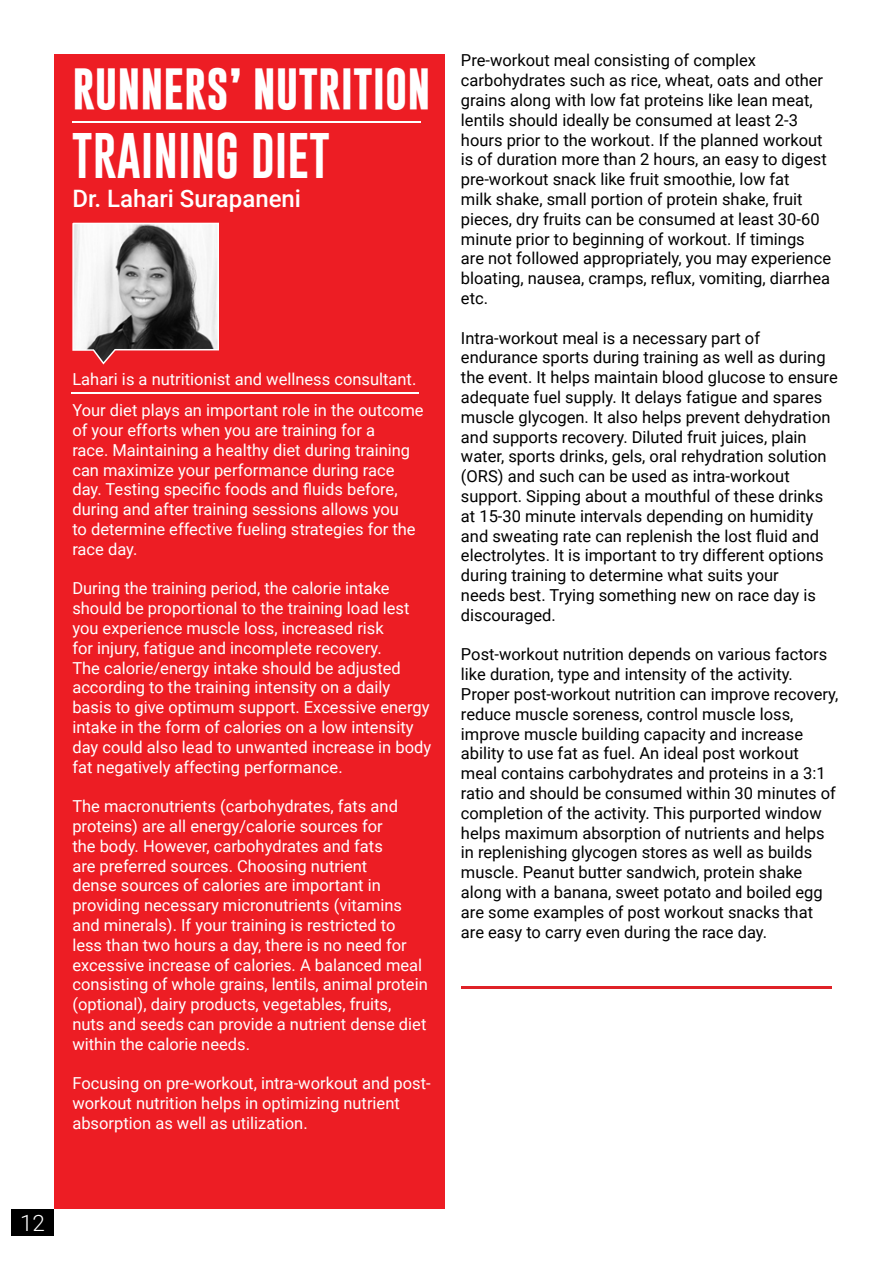
<style>
.page{position:relative;width:893px;height:1263px;background:#fff}
.page>*{position:absolute;margin:0;border:0;box-sizing:border-box;transform-origin:0 0}
.t1{font:46.95px "Gobold";color:#fff}
.t2{font:700 42px "Gobold";color:#fff}
.t3{font:500 24px "Roboto";color:#fff}
.t4{font:300 22.5px "Roboto";color:#fff}
.t5{font:16.5px/19.8px "Roboto";color:#000}
.t6{font:16.5px/19.8px "Roboto";color:#fff}
</style>
<div class="page">
<div style="left:12px;top:1209px;width:42px;height:26px;background:#000"></div>
<div style="left:54px;top:54px;width:390px;height:1155px;background:#ed1d24"></div>
<hr style="left:72px;top:122px;width:349px;height:1px;background:#fff">
<hr style="left:72px;top:392px;width:347px;height:2px;background:#fff">
<svg style="left:72px;top:222px;width:147px;height:143px;background:#b09b9c"></svg>
<hr style="left:461px;top:986px;width:371px;height:3px;background:#df2228">
<h2 class="t2" style="left:72px;top:62px;width:360px">RUNNERS’ NUTRITION</h2>
<h1 class="t1" style="left:72px;top:126px;width:260px">TRAINING DIET</h1>
<h3 class="t3" style="left:72px;top:181px;width:230px">Dr. Lahari Surapaneni</h3>
<p class="t6" style="left:72px;top:362px;width:353px;line-height:31.5px">Lahari is a nutritionist and wellness consultant.<br>Your diet plays an important role in the outcome</p>
<p class="t6" style="left:72px;top:420px;width:345px">of your efforts when you are training for a<br>race. Maintaining a healthy diet during training can maximize your performance during race day. Testing specific foods and fluids before, during and after training sessions allows you to determine effective fueling strategies for the race day.</p>
<p class="t6" style="left:72px;top:578px;width:360px">During the training period, the calorie intake should be proportional to the training load lest you experience muscle loss, increased risk<br>for injury, fatigue and incomplete recovery.<br>The calorie/energy intake should be adjusted according to the training intensity on a daily basis to give optimum support. Excessive energy intake in the form of calories on a low intensity day could also lead to unwanted increase in body fat negatively affecting performance.</p>
<p class="t6" style="left:72px;top:796px;width:357px">The macronutrients (carbohydrates, fats and proteins) are all energy/calorie sources for<br>the body. However, carbohydrates and fats<br>are preferred sources. Choosing nutrient<br>dense sources of calories are important in providing necessary micronutrients (vitamins and minerals). If your training is restricted to less than two hours a day, there is no need for excessive increase of calories. A balanced meal consisting of whole grains, lentils, animal protein (optional), dairy products, vegetables, fruits,<br>nuts and seeds can provide a nutrient dense diet within the calorie needs.</p>
<p class="t6" style="left:72px;top:1073px;width:360px">Focusing on pre-workout, intra-workout and post&shy;workout nutrition helps in optimizing nutrient absorption as well as utilization.</p>
<p class="t5" style="left:461px;top:50px;width:372px">Pre-workout meal consisting of complex carbohydrates such as rice, wheat, oats and other grains along with low fat proteins like lean meat, lentils should ideally be consumed at least 2-3 hours prior to the workout. If the planned workout is of duration more than 2 hours, an easy to digest pre-workout snack like fruit smoothie, low fat<br>milk shake, small portion of protein shake, fruit pieces, dry fruits can be consumed at least 30-60 minute prior to beginning of workout. If timings are not followed appropriately, you may experience bloating, nausea, cramps, reflux, vomiting, diarrhea etc.</p>
<p class="t5" style="left:461px;top:327px;width:378px">Intra-workout meal is a necessary part of endurance sports during training as well as during the event. It helps maintain blood glucose to ensure adequate fuel supply. It delays fatigue and spares muscle glycogen. It also helps prevent dehydration and supports recovery. Diluted fruit juices, plain water, sports drinks, gels, oral rehydration solution (ORS) and such can be used as intra-workout support. Sipping about a mouthful of these drinks at 15-30 minute intervals depending on humidity and sweating rate can replenish the lost fluid and electrolytes. It is important to try different options during training to determine what suits your<br>needs best. Trying something new on race day is discouraged.</p>
<p class="t5" style="left:461px;top:644px;width:379px">Post-workout nutrition depends on various factors like duration, type and intensity of the activity.<br>Proper post-workout nutrition can improve recovery, reduce muscle soreness, control muscle loss, improve muscle building capacity and increase ability to use fat as fuel. An ideal post workout meal contains carbohydrates and proteins in a 3:1 ratio and should be consumed within 30 minutes of completion of the activity. This purported window helps maximum absorption of nutrients and helps in replenishing glycogen stores as well as builds muscle. Peanut butter sandwich, protein shake along with a banana, sweet potato and boiled egg are some examples of post workout snacks that are easy to carry even during the race day.</p>
<h3 class="t4" style="left:20px;top:1207px;width:26px">12</h3>
</div>
